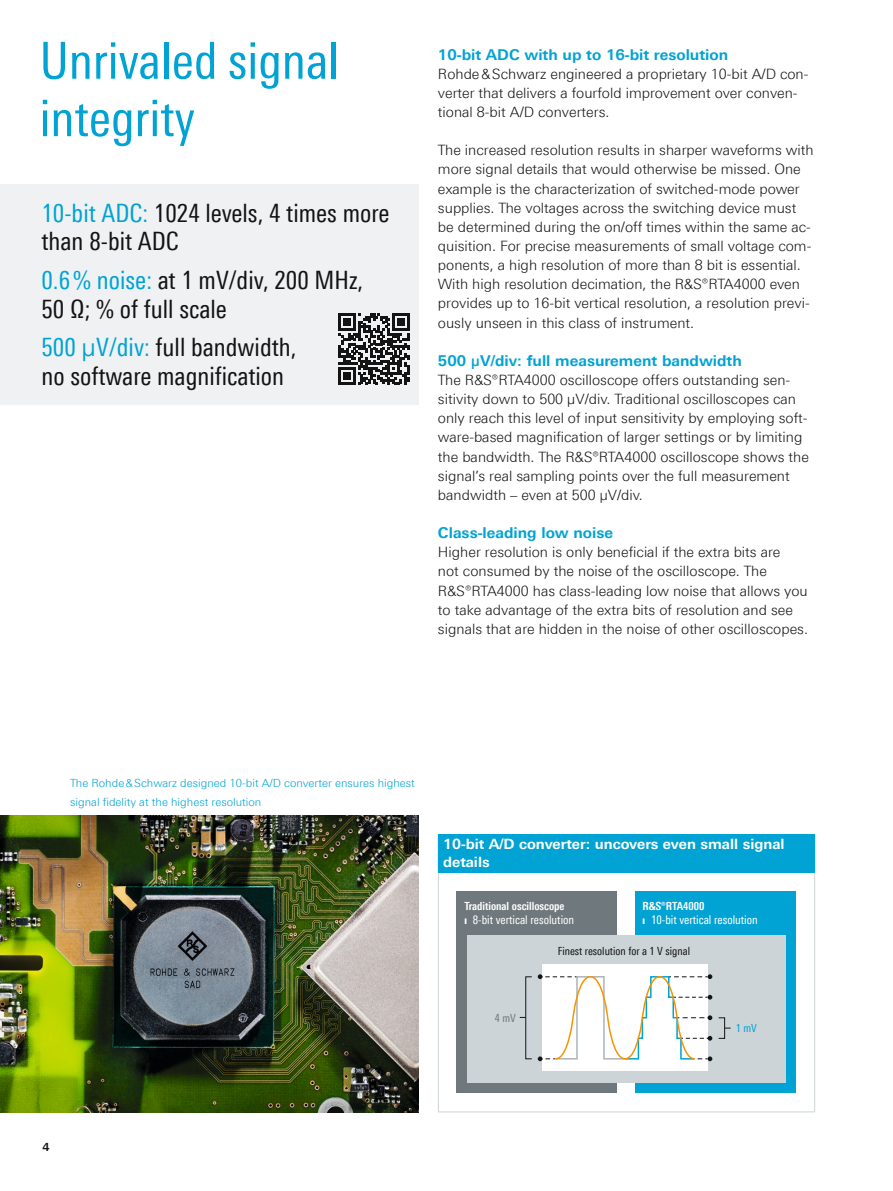
<style>
.page{position:relative;width:893px;height:1191px;background:#fff}
.page>*{position:absolute;margin:0;border:0;box-sizing:border-box;transform-origin:0 0}
.t1{font:51px/57.4px "Linotype Univers 420 Cn";color:#00a3d3}
.t2{font:25.35px/28.7px "Linotype Univers 420 Cn";color:#131413}
.t3{font:700 15px "Linotype Univers 630";color:#00a3d3}
.t4{font:300 14.25px/19.2px "Linotype Univers 330";color:#131413}
.t5{font:700 14.25px/18px "Linotype Univers 630";color:#fff}
.t6{font:12px "Linotype Univers 420 Cn";color:#fff}
.t7{font:300 11.25px/19.2px "Linotype Univers 330";color:#00a3d3}
.t8{font:700 11.25px "Linotype Univers 620 Cn";color:#fff}
.t9{font:11.25px "Linotype Univers 420 Cn";color:#131413}
.t10{font:11.25px "Linotype Univers 420 Cn";color:#6f787d}
.t11{font:11.25px "Linotype Univers 420 Cn";color:#00a3d3}
.t12{font:700 11.25px "Linotype Univers 630";color:#131413}
.s1{color:#00a3d3}
.s2{font-family:"Linotype Univers 330";font-weight:300;font-size:11.25px}
</style>
<div class="page">
<img style="left:0;top:816px;width:419px;height:296px">
<div style="left:636px;top:892px;width:160px;height:201px;background:#00a3d3"></div>
<div style="left:456px;top:892px;width:161px;height:201px;background:#6f787d"></div>
<div style="left:467px;top:935px;width:319px;height:147px;background:#cdd4d7"></div>
<div style="left:542px;top:964px;width:166px;height:106px;background:#fff"></div>
<div style="left:525px;top:976px;width:7px;height:83px;border:1px solid #131413"></div>
<div style="left:718px;top:1017px;width:7px;height:21px;border:1px solid #131413"></div>
<svg style="left:538px;top:974px;width:174px;height:87px"></svg>
<div style="left:438px;top:834px;width:377px;height:39px;background:#00a3d3"></div>
<hr style="left:438px;top:873px;width:1px;height:238px;background:#cdd4d7">
<hr style="left:814px;top:873px;width:1px;height:238px;background:#cdd4d7">
<hr style="left:438px;top:1111px;width:377px;height:1px;background:#cdd4d7">
<div style="left:0;top:184px;width:419px;height:220px;background:#eff1f3"></div>
<svg style="left:339px;top:313px;width:70px;height:71px"></svg>
<h1 class="t1" style="left:40px;top:32px;width:301px">Unrivaled signal integrity</h1>
<h2 class="t2" style="left:41px;top:198px;width:350px"><span class="s1">10-bit ADC:</span> 1024 levels, 4 times more than 8-bit ADC</h2>
<h2 class="t2" style="left:41px;top:265px;width:323px"><span class="s1">0.6% noise:</span> at 1 mV/div, 200 MHz,<br>50 Ω; % of full scale</h2>
<h2 class="t2" style="left:41px;top:332px;width:257px"><span class="s1">500 µV/div:</span> full bandwidth, no software magnification</h2>
<p class="t3" style="left:438px;top:45px;width:292px">10-bit ADC with up to 16-bit resolution</p>
<p class="t4" style="left:438px;top:64px;width:372px">Rohde&amp;Schwarz engineered a proprietary 10-bit A/D con&shy;verter that delivers a fourfold improvement over conven&shy;tional 8-bit A/D converters.</p>
<p class="t4" style="left:438px;top:140px;width:377px">The increased resolution results in sharper waveforms with more signal details that would otherwise be missed. One example is the characterization of switched-mode power supplies. The voltages across the switching device must be determined during the on/off times within the same ac&shy;quisition. For precise measurements of small voltage com&shy;ponents, a high resolution of more than 8 bit is essential.<br>With high resolution decimation, the R&amp;S®RTA4000 even provides up to 16-bit vertical resolution, a resolution previ&shy;ously unseen in this class of instrument.</p>
<p class="t3" style="left:438px;top:351px;width:305px">500 µV/div: full measurement bandwidth</p>
<p class="t4" style="left:438px;top:370px;width:372px">The R&amp;S®RTA4000 oscilloscope offers outstanding sen&shy;sitivity down to 500 µV/div. Traditional oscilloscopes can only reach this level of input sensitivity by employing soft&shy;ware-based magnification of larger settings or by limiting the bandwidth. The R&amp;S®RTA4000 oscilloscope shows the signal’s real sampling points over the full measurement bandwidth – even at 500 µV/div.</p>
<p class="t3" style="left:438px;top:524px;width:177px">Class-leading low noise</p>
<p class="t4" style="left:438px;top:542px;width:372px">Higher resolution is only beneficial if the extra bits are<br>not consumed by the noise of the oscilloscope. The R&amp;S®RTA4000 has class-leading low noise that allows you to take advantage of the extra bits of resolution and see signals that are hidden in the noise of other oscilloscopes.</p>
<p class="t7" style="left:70px;top:773px;width:346px">The Rohde&amp;Schwarz designed 10-bit A/D converter ensures highest signal fidelity at the highest resolution</p>
<p class="t5" style="left:443px;top:835px;width:343px">10-bit A/D converter: uncovers even small signal details</p>
<p class="t8" style="left:643px;top:899px;width:63px">¸RTA4000</p>
<p class="t6" style="left:643px;top:913px;width:117px"><span class="s2">❙</span> 10-bit vertical resolution</p>
<p class="t9" style="left:558px;top:944px;width:134px">Finest resolution for a 1 V signal</p>
<p class="t8" style="left:464px;top:899px;width:102px">Traditional oscilloscope</p>
<p class="t6" style="left:464px;top:913px;width:111px"><span class="s2">❙</span> 8-bit vertical resolution</p>
<p class="t10" style="left:495px;top:1011px;width:23px">4 mV</p>
<p class="t11" style="left:736px;top:1021px;width:23px">1 mV</p>
<p class="t12" style="left:43px;top:1139px;width:9px">4</p>
</div>
